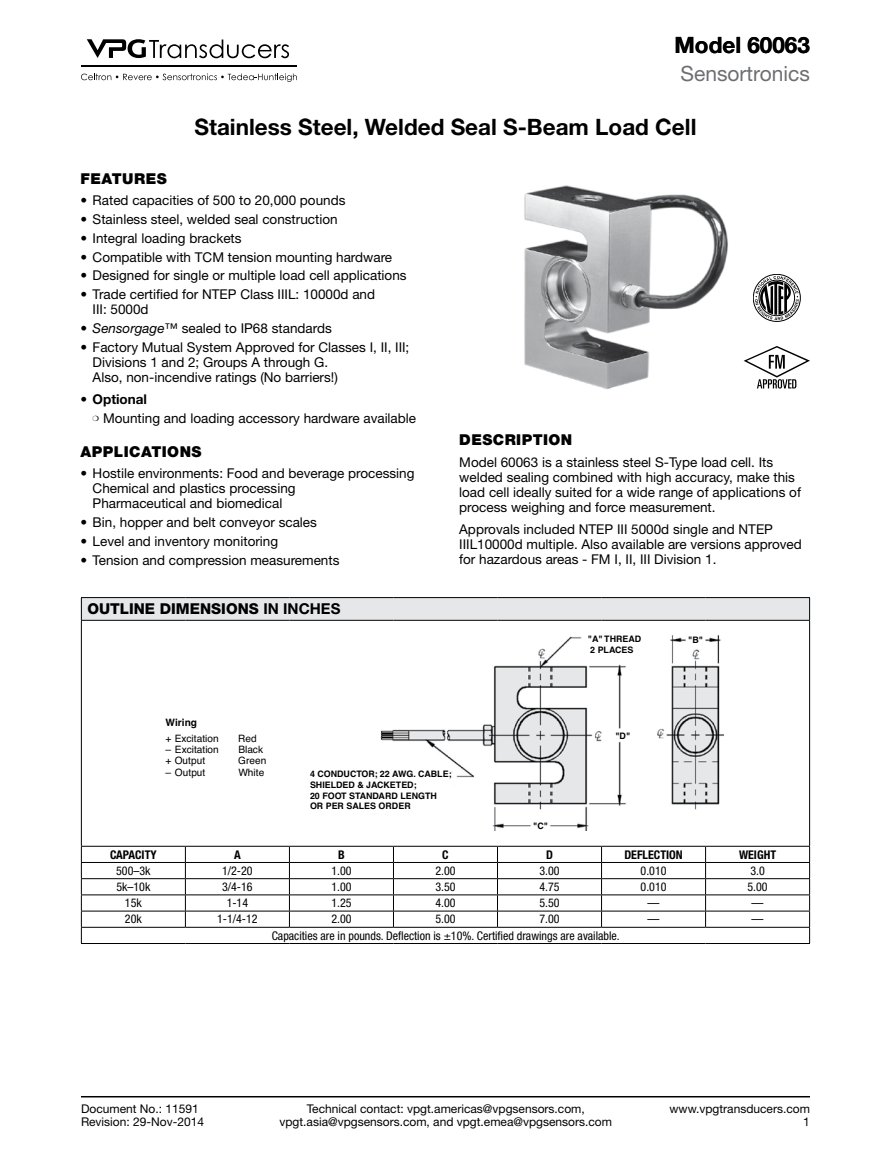
<style>
.page{position:relative;width:891px;height:1175px;background:#fff}
.page>*{position:absolute;margin:0;border:0;box-sizing:border-box;transform-origin:0 0}
.Datasheet_Title{font:700 22.5px "Helvetica Neue LT Std";color:#000}
.Part_Model_Number_Ri{font:700 22.5px "Helvetica Neue LT Std";color:#000}
.t1{font:21px "Helvetica Neue LT Std";color:#6d6e71}
.Body_Heading{font:900 15px "Helvetica Neue LT Std";letter-spacing:.03em;color:#000}
.Table_Heading{font:800 15px "Helvetica Neue LT Std";color:#000}
.Body_Text{font:13.5px/15px "Helvetica Neue LT Std";color:#000}
.t2{font:700 13.5px "Helvetica Neue LT Std";color:#000}
.Dimensions_table_bod{font:condensed 12px "Helvetica Neue LT Std";color:#000}
.Footer_Right{font:12px/13.5px "Helvetica Neue LT Std";color:#000;text-align:center}
.Dimensions_table_col{font:700 condensed 12px "Helvetica Neue LT Std";color:#000}
.Rev-Date-Left{font:12px "Helvetica Neue LT Std";color:#000}
.Document_Number_Left{font:12px "Helvetica Neue LT Std";color:#000}
.t3{font:10.2px/15.3px "Helvetica";color:#000}
.t4{font:700 8.85px/10.8px "Helvetica";color:#000}
.s1{font-style:italic}
.s2{font-weight:700}
</style>
<div class="page">
<hr style="left:81px;top:1096px;width:729px;height:1px;background:#000">
<svg style="left:87px;top:39px;width:202px;height:19px"></svg>
<svg style="left:81px;top:73px;width:216px;height:9px"></svg>
<hr style="left:81px;top:65px;width:216px;height:1px;background:#000">
<div style="left:81px;top:597px;width:729px;height:23px;background:#e6e7e8"></div>
<hr style="left:81px;top:620px;width:1px;height:226px;background:#000">
<hr style="left:809px;top:620px;width:1px;height:226px;background:#000">
<hr style="left:81px;top:597px;width:104px;height:1px;background:#000">
<svg style="left:81px;top:598px;width:1px;height:22px"></svg>
<hr style="left:185px;top:597px;width:104px;height:1px;background:#000">
<hr style="left:289px;top:597px;width:104px;height:1px;background:#000">
<hr style="left:393px;top:597px;width:105px;height:1px;background:#000">
<hr style="left:498px;top:597px;width:104px;height:1px;background:#000">
<hr style="left:602px;top:597px;width:104px;height:1px;background:#000">
<hr style="left:706px;top:597px;width:104px;height:1px;background:#000">
<svg style="left:809px;top:598px;width:1px;height:22px"></svg>
<hr style="left:81px;top:620px;width:104px;height:1px;background:#000">
<hr style="left:185px;top:620px;width:104px;height:1px;background:#000">
<hr style="left:289px;top:620px;width:104px;height:1px;background:#000">
<hr style="left:393px;top:620px;width:105px;height:1px;background:#000">
<hr style="left:498px;top:620px;width:104px;height:1px;background:#000">
<hr style="left:602px;top:620px;width:104px;height:1px;background:#000">
<hr style="left:706px;top:620px;width:104px;height:1px;background:#000">
<svg style="left:81px;top:846px;width:729px;height:97px"></svg>
<hr style="left:81px;top:943px;width:104px;height:1px;background:#000">
<hr style="left:185px;top:943px;width:104px;height:1px;background:#000">
<hr style="left:289px;top:943px;width:104px;height:1px;background:#000">
<hr style="left:393px;top:943px;width:105px;height:1px;background:#000">
<hr style="left:498px;top:943px;width:104px;height:1px;background:#000">
<hr style="left:602px;top:943px;width:104px;height:1px;background:#000">
<hr style="left:706px;top:943px;width:104px;height:1px;background:#000">
<img style="left:380px;top:634px;width:344px;height:197px">
<img style="left:524px;top:185px;width:204px;height:204px">
<svg style="left:744px;top:346px;width:66px;height:42px"></svg>
<div style="left:753px;top:274px;width:48px;height:48px;border:1px solid #000;border-radius:50%"></div>
<svg style="left:755px;top:276px;width:44px;height:44px"></svg>
<p class="Part_Model_Number_Ri" style="left:675px;top:31px;width:137px">Model 60063</p>
<h2 class="t1" style="left:680px;top:61px;width:131px">Sensortronics</h2>
<p class="Datasheet_Title" style="left:195px;top:113px;width:503px">Stainless Steel, Welded Seal S-Beam Load Cell</p>
<p class="Body_Heading" style="left:81px;top:169px;width:88px">FEATURES</p>
<p class="Body_Text" style="left:81px;top:193px;width:266px">• Rated capacities of 500 to 20,000 pounds</p>
<p class="Body_Text" style="left:81px;top:212px;width:259px">• Stainless steel, welded seal construction</p>
<p class="Body_Text" style="left:81px;top:230px;width:163px">• Integral loading brackets</p>
<p class="Body_Text" style="left:81px;top:249px;width:313px">• Compatible with TCM tension mounting hardware</p>
<p class="Body_Text" style="left:81px;top:268px;width:328px">• Designed for single or multiple load cell applications</p>
<p class="Body_Text" style="left:93px;top:287px;width:284px;text-indent:-12px">• Trade certified for NTEP Class IIIL: 10000d and<br>III: 5000d</p>
<p class="Body_Text" style="left:81px;top:320px;width:253px">• <span class="s1">Sensorgage™</span> sealed to IP68 standards</p>
<p class="Body_Text" style="left:93px;top:339px;width:318px;text-indent:-12px">• Factory Mutual System Approved for Classes I, II, III;<br>Divisions 1 and 2; Groups A through G.<br>Also, non-incendive ratings (No barriers!)</p>
<p class="t2" style="left:81px;top:391px;width:68px">• Optional</p>
<p class="Body_Text" style="left:93px;top:410px;width:325px">❍ Mounting and loading accessory hardware available</p>
<p class="Body_Heading" style="left:81px;top:442px;width:122px">APPLICATIONS</p>
<p class="Body_Text" style="left:93px;top:466px;width:323px;text-indent:-12px">• Hostile environments: Food and beverage processing<br>Chemical and plastics processing<br>Pharmaceutical and biomedical</p>
<p class="Body_Text" style="left:81px;top:515px;width:238px">• Bin, hopper and belt conveyor scales</p>
<p class="Body_Text" style="left:81px;top:533px;width:199px">• Level and inventory monitoring</p>
<p class="Body_Text" style="left:81px;top:552px;width:260px">• Tension and compression measurements</p>
<p class="Table_Heading" style="left:87px;top:600px;width:255px">OUTLINE DIMENSIONS <span class="s2">IN INCHES</span></p>
<p class="Body_Heading" style="left:459px;top:430px;width:115px">DESCRIPTION</p>
<p class="Body_Text" style="left:459px;top:454px;width:343px">Model 60063 is a stainless steel S-Type load cell. Its welded sealing combined with high accuracy, make this load cell ideally suited for a wide range of applications of process weighing and force measurement.</p>
<p class="Body_Text" style="left:459px;top:521px;width:344px">Approvals included NTEP III 5000d single and NTEP<br>IIIL10000d multiple. Also available are versions approved for hazardous areas - FM I, II, III Division 1.</p>
<p class="t4" style="left:588px;top:634px;width:55px">"A" THREAD<br>2 PLACES</p>
<p class="t4" style="left:688px;top:634px;width:16px">"B"</p>
<p class="t3" style="left:166px;top:715px;width:55px"><span class="s2">Wiring<br></span>+ Excitation</p>
<p class="t3" style="left:238px;top:730px;width:20px">Red</p>
<p class="t3" style="left:166px;top:742px;width:55px">– Excitation</p>
<p class="t3" style="left:238px;top:742px;width:26px">Black</p>
<p class="t3" style="left:166px;top:753px;width:41px">+ Output</p>
<p class="t3" style="left:238px;top:753px;width:30px">Green</p>
<p class="t3" style="left:166px;top:765px;width:41px">– Output</p>
<p class="t3" style="left:238px;top:765px;width:27px">White</p>
<p class="t4" style="left:310px;top:768px;width:143px">4 CONDUCTOR; 22 AWG. CABLE;<br>SHIELDED &amp; JACKETED;<br>20 FOOT STANDARD LENGTH<br>OR PER SALES ORDER</p>
<p class="t4" style="left:533px;top:821px;width:16px">"C"</p>
<p class="t4" style="left:615px;top:731px;width:16px">"D"</p>
<p class="Dimensions_table_col" style="left:110px;top:847px;width:48px">CAPACITY</p>
<p class="Dimensions_table_col" style="left:234px;top:847px;width:8px">A</p>
<p class="Dimensions_table_col" style="left:338px;top:847px;width:8px">B</p>
<p class="Dimensions_table_col" style="left:442px;top:847px;width:8px">C</p>
<p class="Dimensions_table_col" style="left:546px;top:847px;width:8px">D</p>
<p class="Dimensions_table_col" style="left:624px;top:847px;width:60px">DEFLECTION</p>
<p class="Dimensions_table_col" style="left:739px;top:847px;width:39px">WEIGHT</p>
<p class="Dimensions_table_bod" style="left:116px;top:863px;width:36px">500–3k</p>
<p class="Dimensions_table_bod" style="left:222px;top:863px;width:32px">1/2-20</p>
<p class="Dimensions_table_bod" style="left:331px;top:863px;width:22px">1.00</p>
<p class="Dimensions_table_bod" style="left:435px;top:863px;width:22px">2.00</p>
<p class="Dimensions_table_bod" style="left:539px;top:863px;width:22px">3.00</p>
<p class="Dimensions_table_bod" style="left:641px;top:863px;width:27px">0.010</p>
<p class="Dimensions_table_bod" style="left:750px;top:863px;width:16px">3.0</p>
<p class="Dimensions_table_bod" style="left:116px;top:880px;width:35px">5k–10k</p>
<p class="Dimensions_table_bod" style="left:222px;top:880px;width:32px">3/4-16</p>
<p class="Dimensions_table_bod" style="left:331px;top:880px;width:22px">1.00</p>
<p class="Dimensions_table_bod" style="left:435px;top:880px;width:22px">3.50</p>
<p class="Dimensions_table_bod" style="left:539px;top:880px;width:22px">4.75</p>
<p class="Dimensions_table_bod" style="left:641px;top:880px;width:27px">0.010</p>
<p class="Dimensions_table_bod" style="left:748px;top:880px;width:22px">5.00</p>
<p class="Dimensions_table_bod" style="left:125px;top:896px;width:18px">15k</p>
<p class="Dimensions_table_bod" style="left:227px;top:896px;width:23px">1-14</p>
<p class="Dimensions_table_bod" style="left:331px;top:896px;width:22px">1.25</p>
<p class="Dimensions_table_bod" style="left:435px;top:896px;width:22px">4.00</p>
<p class="Dimensions_table_bod" style="left:539px;top:896px;width:22px">5.50</p>
<p class="Dimensions_table_bod" style="left:648px;top:896px;width:13px">—</p>
<p class="Dimensions_table_bod" style="left:752px;top:896px;width:13px">—</p>
<p class="Dimensions_table_bod" style="left:125px;top:912px;width:18px">20k</p>
<p class="Dimensions_table_bod" style="left:217px;top:912px;width:42px">1-1/4-12</p>
<p class="Dimensions_table_bod" style="left:331px;top:912px;width:22px">2.00</p>
<p class="Dimensions_table_bod" style="left:435px;top:912px;width:22px">5.00</p>
<p class="Dimensions_table_bod" style="left:539px;top:912px;width:22px">7.00</p>
<p class="Dimensions_table_bod" style="left:648px;top:912px;width:13px">—</p>
<p class="Dimensions_table_bod" style="left:752px;top:912px;width:13px">—</p>
<p class="Dimensions_table_bod" style="left:272px;top:928px;width:349px">Capacities are in pounds. Deflection is ±10%. Certified drawings are available.</p>
<p class="Document_Number_Left" style="left:81px;top:1101px;width:119px">Document No.: 11591</p>
<p class="Rev-Date-Left" style="left:81px;top:1114px;width:125px">Revision: 29-Nov-2014</p>
<p class="Footer_Right" style="left:279px;top:1101px;width:334px">Technical contact: vpgt.americas@vpgsensors.com, vpgt.asia@vpgsensors.com, and vpgt.emea@vpgsensors.com</p>
<p class="Footer_Right" style="left:670px;top:1101px;width:142px">www.vpgtransducers.com</p>
<p class="Footer_Right" style="left:803px;top:1115px;width:8px">1</p>
</div>
